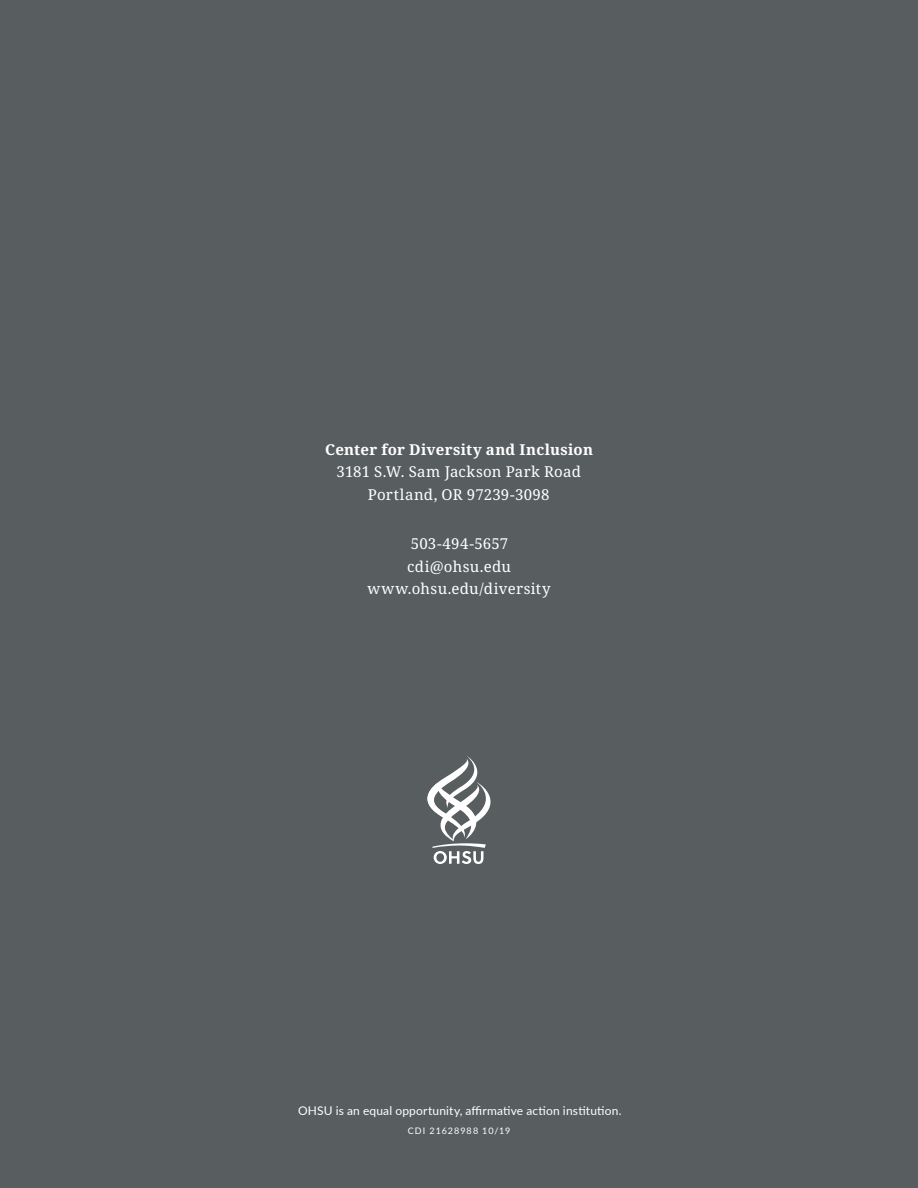
<style>
.page{position:relative;width:918px;height:1188px;background:#585e60}
.page>*{position:absolute;margin:0;border:0;box-sizing:border-box;transform-origin:0 0}
.t1{font:15px "Noto Serif";letter-spacing:.02em;color:#fff}
.t2{font:700 15px "Noto Serif";letter-spacing:.02em;color:#fff}
.t3{font:12px "Lato";letter-spacing:.015em;color:#fff}
.t4{font:9px "Lato";letter-spacing:.11em;color:#fff}
</style>
<div class="page">
<svg style="left:427px;top:756px;width:64px;height:108px"></svg>
<p class="t2" style="left:325px;top:439px;width:269px">Center for Diversity and Inclusion</p>
<p class="t1" style="left:337px;top:461px;width:246px">3181 S.W. Sam Jackson Park Road</p>
<p class="t1" style="left:368px;top:484px;width:183px">Portland, OR 97239-3098</p>
<p class="t1" style="left:411px;top:533px;width:99px">503-494-5657</p>
<p class="t1" style="left:407px;top:556px;width:105px">cdi@ohsu.edu</p>
<p class="t1" style="left:367px;top:578px;width:185px">www.ohsu.edu/diversity</p>
<p class="t3" style="left:298px;top:1102px;width:325px">OHSU is an equal opportunity, affirmative action institution.</p>
<p class="t4" style="left:408px;top:1124px;width:104px">CDI 21628988 10/19</p>
</div>
